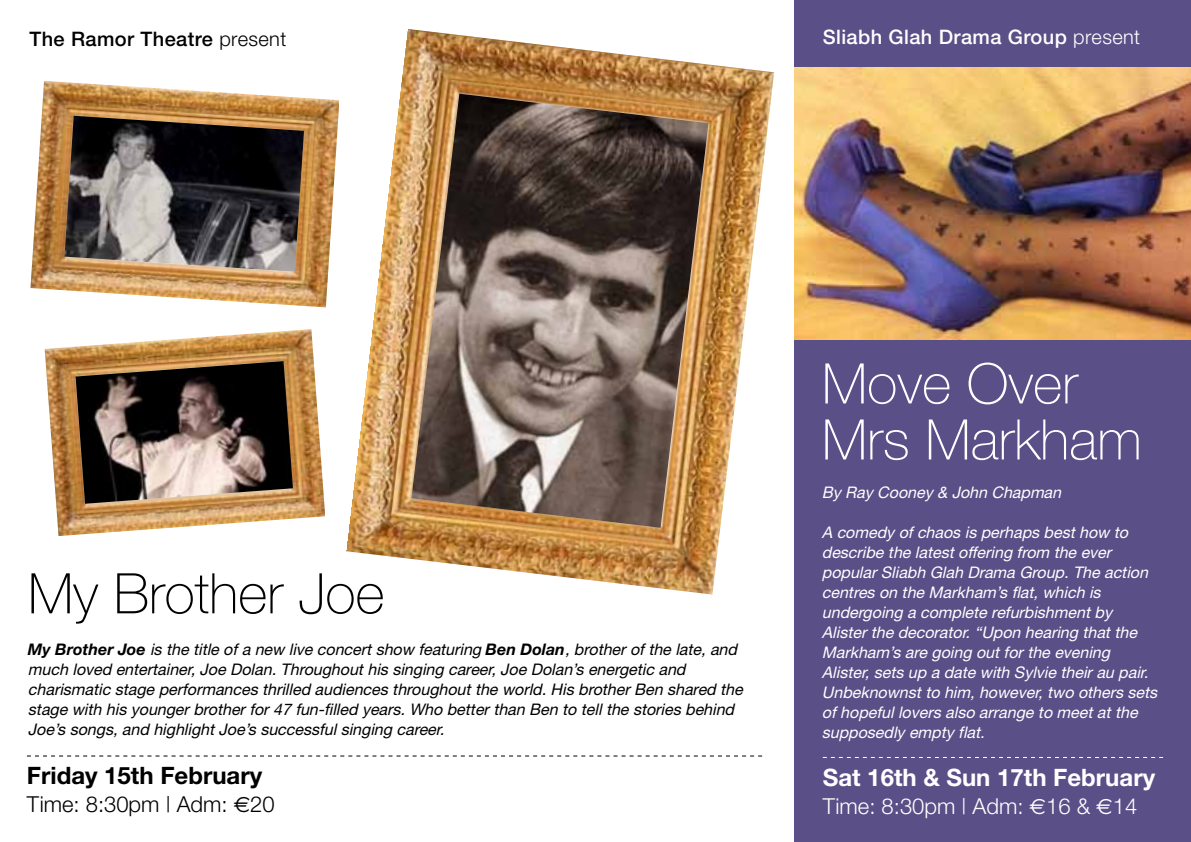
<style>
.page{position:relative;width:1191px;height:842px;background:#fff}
.page>*{position:absolute;margin:0;border:0;box-sizing:border-box;transform-origin:0 0}
.t1{font:100 56px/56px "Helvetica Neue";color:#fff}
.t2{font:100 56px "Helvetica Neue";color:#000}
.t3{font:700 24px "Helvetica Neue";color:#fff}
.t4{font:700 24px "Helvetica Neue";color:#000}
.t5{font:300 22px "Helvetica Neue";color:#fff}
.t6{font:300 22px "Helvetica Neue";color:#000}
.t7{font:500 20px "Helvetica Neue";letter-spacing:.02em;color:#fff}
.t8{font:500 20px "Helvetica Neue";letter-spacing:.02em;color:#000}
.t9{font:italic 16px/20px "Helvetica Neue East A";color:#fff}
.t10{font:italic 16px/20px "Helvetica Neue East A";color:#000}
.s1{font-weight:300}
.s2{font-family:"Helvetica Neue";font-weight:700}
.s3{font-family:"Euro Sans";font-weight:400}
</style>
<div class="page">
<div style="left:794px;top:0;width:397px;height:842px;background:#5a4f87"></div>
<img style="left:794px;top:67px;width:397px;height:273px">
<svg style="left:823px;top:757px;width:340px;height:1px"></svg>
<svg style="left:27px;top:755px;width:735px;height:1px"></svg>
<img style="left:346px;top:29px;width:428px;height:566px">
<img style="left:411px;top:94px;width:297px;height:434px">
<img style="left:30px;top:81px;width:309px;height:226px">
<img style="left:64px;top:116px;width:240px;height:156px">
<img style="left:45px;top:329px;width:280px;height:207px">
<img style="left:76px;top:361px;width:217px;height:143px">
<p class="t8" style="left:29px;top:27px;width:258px">The Ramor Theatre <span class="s1">present</span></p>
<p class="t7" style="left:823px;top:25px;width:319px">Sliabh Glah Drama Group <span class="s1">present</span></p>
<h1 class="t2" style="left:28px;top:561px;width:358px">My Brother Joe</h1>
<p class="t10" style="left:28px;top:640px;width:716px"><span class="s2">My Brother Joe</span> is the title of a new live concert show featuring <span class="s2">Ben Dolan</span>, brother of the late, and much loved entertainer, Joe Dolan. Throughout his singing career, Joe Dolan’s energetic and charismatic stage performances thrilled audiences throughout the world. His brother Ben shared the stage with his younger brother for 47 fun-filled years. Who better than Ben to tell the stories behind Joe’s songs, and highlight Joe’s successful singing career.</p>
<h2 class="t4" style="left:27px;top:761px;width:237px">Friday 15th February</h2>
<h3 class="t6" style="left:27px;top:791px;width:249px">Time: 8:30pm | Adm: <span class="s3">M</span>20</h3>
<h1 class="t1" style="left:822px;top:355px;width:321px">Move Over<br>Mrs Markham</h1>
<p class="t9" style="left:822px;top:483px;width:241px">By Ray Cooney &amp; John Chapman</p>
<p class="t9" style="left:822px;top:523px;width:337px">A comedy of chaos is perhaps best how to describe the latest offering from the ever popular Sliabh Glah Drama Group. The action centres on the Markham’s flat, which is undergoing a complete refurbishment by Alister the decorator. “Upon hearing that the Markham’s are going out for the evening Alister, sets up a date with Sylvie their au pair.<br>Unbeknownst to him, however, two others sets of hopeful lovers also arrange to meet at the supposedly empty flat.</p>
<h2 class="t3" style="left:823px;top:762px;width:334px">Sat 16th &amp; Sun 17th February</h2>
<h3 class="t5" style="left:823px;top:792px;width:316px">Time: 8:30pm | Adm: <span class="s3">M</span>16 &amp; <span class="s3">M</span>14</h3>
</div>
